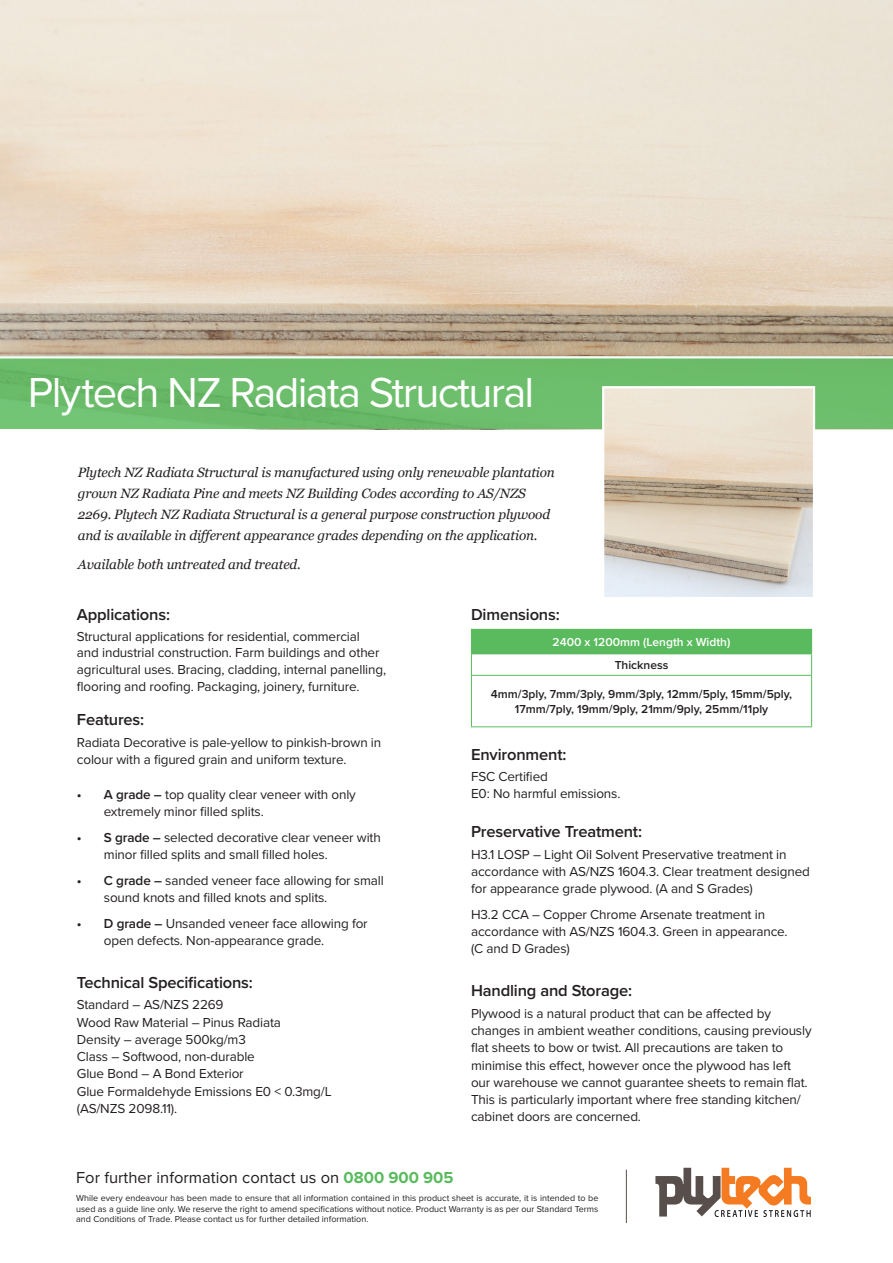
<style>
.page{position:relative;width:893px;height:1263px;background:#fff}
.page>*{position:absolute;margin:0;border:0;box-sizing:border-box;transform-origin:0 0}
.t1{font:43.5px "Proxima Nova";letter-spacing:-.04em;color:#fff}
.t2{font:600 16.5px "Proxima Nova";letter-spacing:-.01em;color:#231f20}
.t3{font:16.5px "Proxima Nova";color:#231f20}
.t4{font:13.5px/17.2px "Proxima Nova";letter-spacing:-.01em;color:#231f20}
.t5{font:italic 13.5px/21px "Georgia";letter-spacing:-.01em;color:#231f20}
.t6{font:600 12px/15px "Proxima Nova";color:#231f20;text-align:center}
.t7{font:600 12px "Proxima Nova";color:#fff}
.t8{font:9px/10.5px "Proxima Nova";color:#231f20;text-align:justify}
.s1{font-weight:600}
.s2{font-weight:700;color:#59bb5d}
</style>
<div class="page">
<img style="left:0;top:0;width:893px;height:356px">
<div style="left:0;top:357px;width:893px;height:72px;background:#6cbd6b"></div>
<img style="left:605px;top:389px;width:207px;height:207px">
<div style="left:602px;top:386px;width:213px;height:213px;border:2px solid #fff"></div>
<hr style="left:0;top:356px;width:893px;height:2px;background:#fff">
<div style="left:471px;top:628px;width:341px;height:26px;background:#59bb5d"></div>
<svg style="left:471px;top:654px;width:1px;height:21px"></svg>
<svg style="left:811px;top:654px;width:1px;height:21px"></svg>
<hr style="left:471px;top:675px;width:341px;height:1px;background:#59bb5d">
<hr style="left:471px;top:676px;width:1px;height:50px;background:#59bb5d">
<hr style="left:811px;top:676px;width:1px;height:50px;background:#59bb5d">
<hr style="left:471px;top:726px;width:341px;height:1px;background:#59bb5d">
<hr style="left:471px;top:628px;width:341px;height:1px;background:#fff">
<svg style="left:655px;top:1168px;width:156px;height:49px"></svg>
<hr style="left:626px;top:1170px;width:1px;height:53px;background:#584f4c">
<p class="t1" style="left:28px;top:367px;width:508px">Plytech NZ Radiata Structural</p>
<p class="t5" style="left:78px;top:461px;width:479px">Plytech NZ Radiata Structural is manufactured using only renewable plantation grown NZ Radiata Pine and meets NZ Building Codes according to AS/NZS 2269. Plytech NZ Radiata Structural is a general purpose construction plywood and is available in different appearance grades depending on the application.</p>
<p class="t5" style="left:78px;top:554px;width:225px">Available both untreated and treated.</p>
<p class="t2" style="left:77px;top:604px;width:95px">Applications:</p>
<p class="t4" style="left:77px;top:628px;width:284px">Structural applications for residential, commercial</p>
<p class="t4" style="left:77px;top:644px;width:311px;line-height:16.8px">and industrial construction. Farm buildings and other agricultural uses. Bracing, cladding, internal panelling, flooring and roofing. Packaging, joinery, furniture.</p>
<p class="t2" style="left:77px;top:710px;width:69px">Features:</p>
<p class="t4" style="left:77px;top:734px;width:306px">Radiata Decorative is pale-yellow to pinkish-brown in colour with a figured grain and uniform texture.</p>
<p class="t4" style="left:104px;top:786px;width:254px;text-indent:-27px"><span class="s1">• A grade –</span> top quality clear veneer with only extremely minor filled splits.</p>
<p class="t4" style="left:104px;top:829px;width:278px;text-indent:-27px"><span class="s1">• S grade –</span> selected decorative clear veneer with minor filled splits and small filled holes.</p>
<p class="t4" style="left:104px;top:872px;width:281px;text-indent:-27px"><span class="s1">• C grade –</span> sanded veneer face allowing for small sound knots and filled knots and splits.</p>
<p class="t4" style="left:104px;top:915px;width:265px;text-indent:-27px"><span class="s1">• D grade –</span> Unsanded veneer face allowing for open defects. Non-appearance grade.</p>
<p class="t2" style="left:77px;top:972px;width:178px">Technical Specifications:</p>
<p class="t4" style="left:77px;top:996px;width:148px">Standard – AS/NZS 2269</p>
<p class="t4" style="left:77px;top:1014px;width:206px">Wood Raw Material – Pinus Radiata<br>Density – average 500kg/m3</p>
<p class="t4" style="left:77px;top:1048px;width:179px">Class – Softwood, non-durable<br>Glue Bond – A Bond Exterior</p>
<p class="t4" style="left:77px;top:1083px;width:256px">Glue Formaldehyde Emissions E0 &lt; 0.3mg/L (AS/NZS 2098.11).</p>
<p class="t2" style="left:471px;top:604px;width:90px">Dimensions:</p>
<p class="t7" style="left:553px;top:635px;width:179px">2400 x 1200mm (Length x Width)</p>
<p class="t6" style="left:615px;top:658px;width:55px">Thickness</p>
<p class="t6" style="left:491px;top:687px;width:303px">4mm/3ply, 7mm/3ply, 9mm/3ply, 12mm/5ply, 15mm/5ply,<br>17mm/7ply, 19mm/9ply, 21mm/9ply, 25mm/11ply</p>
<p class="t2" style="left:471px;top:744px;width:97px">Environment:</p>
<p class="t4" style="left:471px;top:768px;width:78px">FSC Certified</p>
<p class="t4" style="left:471px;top:785px;width:151px">E0: No harmful emissions.</p>
<p class="t2" style="left:471px;top:822px;width:173px">Preservative Treatment:</p>
<p class="t4" style="left:471px;top:846px;width:340px">H3.1 LOSP – Light Oil Solvent Preservative treatment in accordance with AS/NZS 1604.3. Clear treatment designed for appearance grade plywood. (A and S Grades)</p>
<p class="t4" style="left:471px;top:906px;width:318px">H3.2 CCA – Copper Chrome Arsenate treatment in accordance with AS/NZS 1604.3. Green in appearance. (C and D Grades)</p>
<p class="t2" style="left:471px;top:981px;width:163px">Handling and Storage:</p>
<p class="t4" style="left:471px;top:1005px;width:342px">Plywood is a natural product that can be affected by changes in ambient weather conditions, causing previously flat sheets to bow or twist. All precautions are taken to minimise this effect, however once the plywood has left our warehouse we cannot guarantee sheets to remain flat.<br>This is particularly important where free standing kitchen/ cabinet doors are concerned.</p>
<p class="t3" style="left:76px;top:1167px;width:379px">For further information contact us on <span class="s2">0800 900 905</span></p>
<p class="t8" style="left:76px;top:1193px;width:524px">While every endeavour has been made to ensure that all information contained in this product sheet is accurate, it is intended to be used as a guide line only. We reserve the right to amend specifications without notice. Product Warranty is as per our Standard Terms and Conditions of Trade. Please contact us for further detailed information.</p>
</div>
